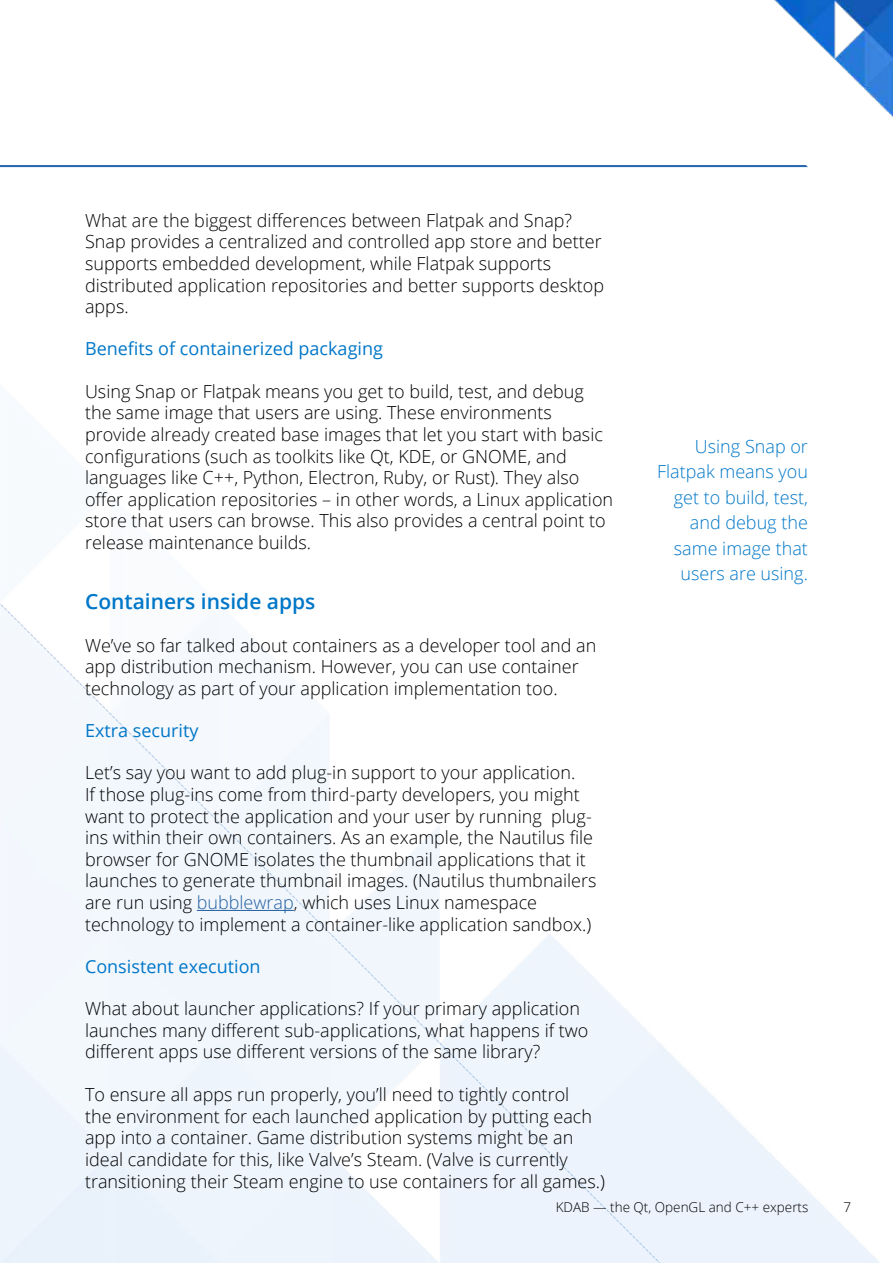
<style>
.page{position:relative;width:893px;height:1263px;background:#fff}
.page>*{position:absolute;margin:0;border:0;box-sizing:border-box;transform-origin:0 0}
.t1{font:600 21px "Open Sans";color:#0077c8}
.t2{font:300 18px/21.6px "Open Sans";color:#000}
.t3{font:300 18px/25.5px "Open Sans";color:#0077c8;text-align:right}
.t4{font:18px "Open Sans";color:#0077c8}
.t5{font:300 13.5px "Open Sans";color:#000}
.s1{color:#215e9e}
</style>
<div class="page">
<img style="left:0;top:398px;width:880px;height:865px">
<img style="left:731px;top:0;width:162px;height:168px">
<hr style="left:0;top:165px;width:808px;height:2px;background:#2e6ab3">
<hr style="left:197px;top:910px;width:97px;height:1px;background:#215e9e">
<p class="t2" style="left:85px;top:209px;width:521px">What are the biggest differences between Flatpak and Snap?<br>Snap provides a centralized and controlled app store and better supports embedded development, while Flatpak supports distributed application repositories and better supports desktop apps.</p>
<p class="t4" style="left:85px;top:336px;width:299px">Benefits of containerized packaging</p>
<p class="t2" style="left:85px;top:380px;width:530px">Using Snap or Flatpak means you get to build, test, and debug the same image that users are using. These environments provide already created base images that let you start with basic configurations (such as toolkits like Qt, KDE, or GNOME, and languages like C++, Python, Electron, Ruby, or Rust). They also offer application repositories – in other words, a Linux application store that users can browse. This also provides a central point to release maintenance builds.</p>
<p class="t1" style="left:85px;top:587px;width:232px">Containers inside apps</p>
<p class="t2" style="left:85px;top:634px;width:513px">We’ve so far talked about containers as a developer tool and an app distribution mechanism. However, you can use container technology as part of your application implementation too.</p>
<p class="t4" style="left:85px;top:718px;width:115px">Extra security</p>
<p class="t2" style="left:85px;top:762px;width:513px">Let’s say you want to add plug-in support to your application.<br>If those plug-ins come from third-party developers, you might want to protect the application and your user by running plug&shy;ins within their own containers. As an example, the Nautilus file browser for GNOME isolates the thumbnail applications that it launches to generate thumbnail images. (Nautilus thumbnailers are run using <span class="s1">bubblewrap</span>, which uses Linux namespace technology to implement a container-like application sandbox.)</p>
<p class="t4" style="left:85px;top:954px;width:177px">Consistent execution</p>
<p class="t2" style="left:85px;top:997px;width:505px">What about launcher applications? If your primary application launches many different sub-applications, what happens if two different apps use different versions of the same library?</p>
<p class="t2" style="left:85px;top:1083px;width:522px">To ensure all apps run properly, you’ll need to tightly control<br>the environment for each launched application by putting each app into a container. Game distribution systems might be an ideal candidate for this, like Valve’s Steam. (Valve is currently transitioning their Steam engine to use containers for all games.)</p>
<p class="t3" style="left:657px;top:433px;width:152px">Using Snap or<br>Flatpak means you get to build, test, and debug the same image that users are using.</p>
<p class="t5" style="left:556px;top:1198px;width:254px">KDAB — the Qt, OpenGL and C++ experts</p>
<p class="t5" style="left:843px;top:1198px;width:9px">7</p>
</div>
